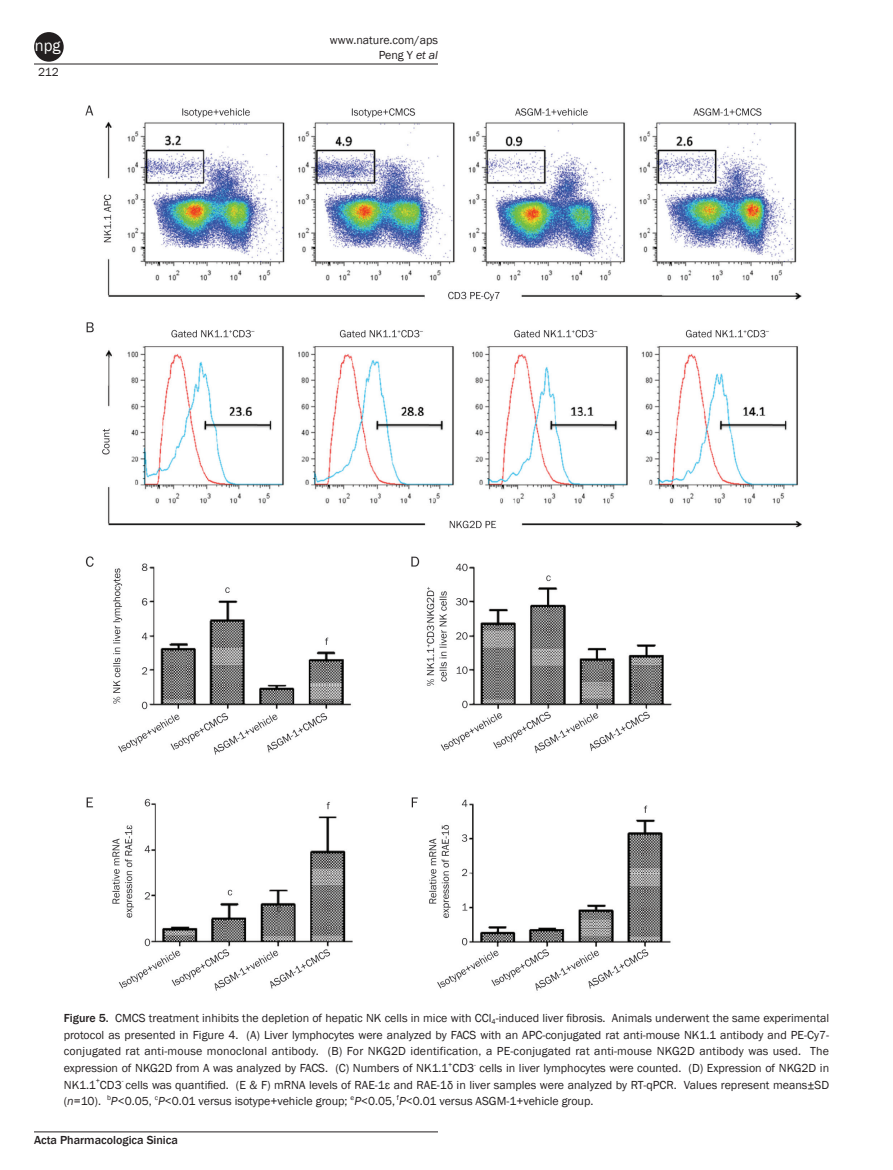
<style>
.page{position:relative;width:893px;height:1170px;background:#fff}
.page>*{position:absolute;margin:0;border:0;box-sizing:border-box;transform-origin:0 0}
.t1{font:16.5px "Franklin Gothic";color:#fff}
.t2{font:12px/16.5px "Franklin Gothic";color:#231f20;text-align:right}
.t3{font:500 12px "Franklin Gothic";color:#231f20}
.s1{font-style:italic}
.s2{font-weight:500}
</style>
<div class="page">
<hr style="left:34px;top:64px;width:404px;height:1px;background:#231f20">
<hr style="left:34px;top:1131px;width:404px;height:1px;background:#231f20">
<div style="left:34px;top:32px;width:30px;height:30px;background:#231f20;border-radius:50%"></div>
<img style="left:85px;top:105px;width:717px;height:886px">
<h1 class="t1" style="left:35px;top:35px;width:27px">npg</h1>
<p class="t2" style="left:38px;top:64px;width:22px">212</p>
<p class="t2" style="left:330px;top:32px;width:110px;line-height:15px">www.nature.com/aps<br>Peng Y <span class="s1">et al</span></p>
<p class="t2" style="left:64px;top:1010px;width:767px;text-align:justify"><span class="s2">Figure 5.</span> CMCS treatment inhibits the depletion of hepatic NK cells in mice with CCl<sub>4</sub>-induced liver fibrosis. Animals underwent the same experimental protocol as presented in Figure 4. (A) Liver lymphocytes were analyzed by FACS with an APC-conjugated rat anti-mouse NK1.1 antibody and PE-Cy7- conjugated rat anti-mouse monoclonal antibody. (B) For NKG2D identification, a PE-conjugated rat anti-mouse NKG2D antibody was used. The expression of NKG2D from A was analyzed by FACS. (C) Numbers of NK1.1<sup>+</sup>CD3<sup>-</sup> cells in liver lymphocytes were counted. (D) Expression of NKG2D in NK1.1<sup>+</sup>CD3<sup>-</sup> cells was quantified. (E &amp; F) mRNA levels of RAE-1ε and RAE-1δ in liver samples were analyzed by RT-qPCR. Values represent means±SD (<span class="s1">n</span>=10). <sup>b</sup><span class="s1">P</span>&lt;0.05, <sup>c</sup><span class="s1">P</span>&lt;0.01 versus isotype+vehicle group; <sup>e</sup><span class="s1">P</span>&lt;0.05, <sup>f</sup><span class="s1">P</span>&lt;0.01 versus ASGM-1+vehicle group.</p>
<p class="t3" style="left:34px;top:1132px;width:145px">Acta Pharmacologica Sinica</p>
</div>
